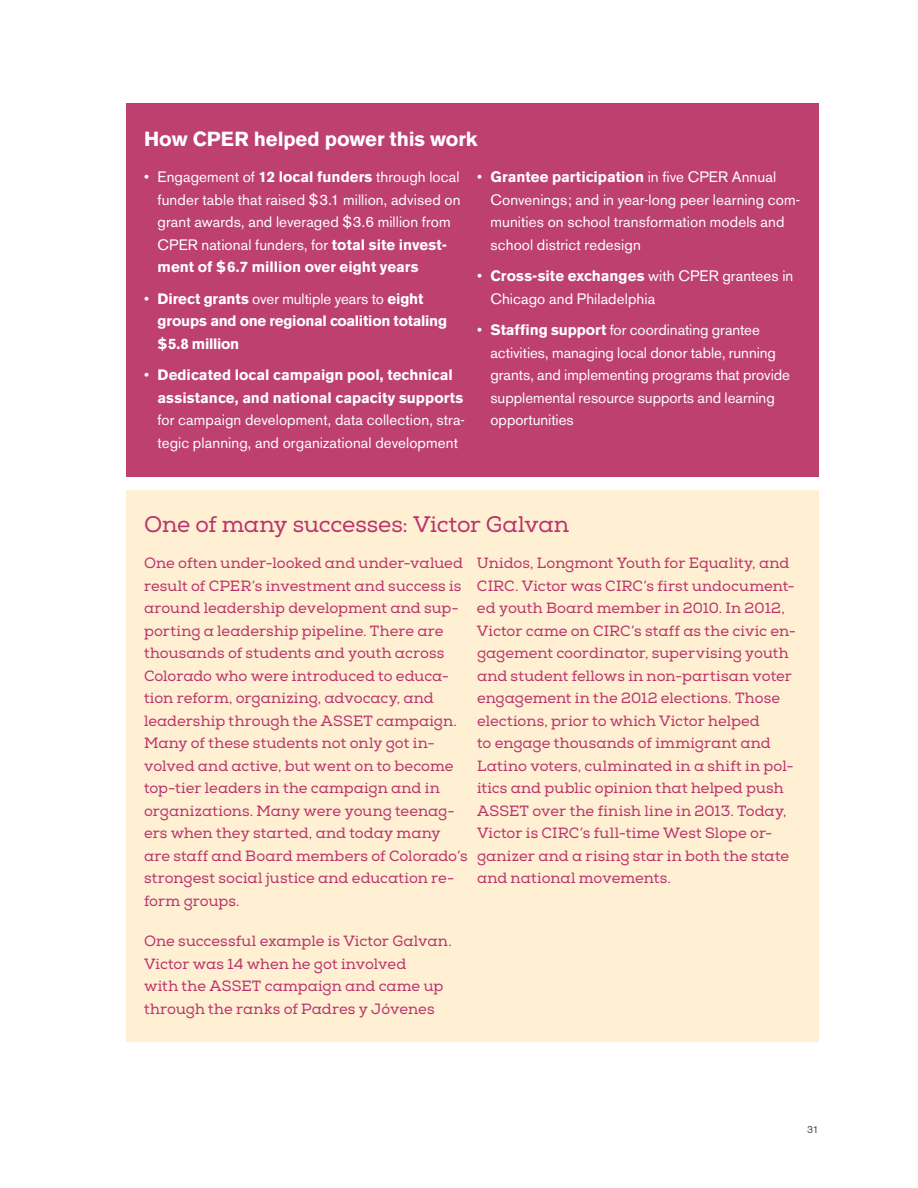
<style>
.page{position:relative;width:918px;height:1188px;background:#fff}
.page>*{position:absolute;margin:0;border:0;box-sizing:border-box;transform-origin:0 0}
.t1{font:22.5px "Nexa Slab";letter-spacing:-.01em;color:#ba336a}
.t2{font:700 20.25px "Akzidenz Grotesk BE";color:#fff}
.t3{font:15px/22.5px "Akzidenz Grotesk BE";letter-spacing:.005em;color:#fff}
.t4{font:700 15px/22.5px "Akzidenz Grotesk BE";letter-spacing:-.02em;color:#fff}
.t5{font:700 15px/22.5px "Akzidenz Grotesk BE";color:#fff}
.t6{font:14.85px/22.5px "Nexa Slab";color:#ba336a}
.t7{font:10.35px "Akzidenz Grotesk BQ";color:#445464}
.s1{font-weight:700}
.s2{font-weight:400}
</style>
<div class="page">
<div style="left:126px;top:104px;width:693px;height:373px;background:#bd406f"></div>
<div style="left:126px;top:490px;width:693px;height:552px;background:#ffefd3"></div>
<h2 class="t2" style="left:144px;top:127px;width:335px">How CPER helped power this work</h2>
<p class="t3" style="left:158px;top:166px;width:305px;text-indent:-14px">• Engagement of <span class="s1">12 local funders</span> through local funder table that raised $3.1 million, advised on grant awards, and leveraged $3.6 million from CPER national funders, for <span class="s1">total site invest&shy;ment of $6.7 million over eight years</span></p>
<p class="t4" style="left:158px;top:287px;width:291px;text-indent:-13px"><span class="s2">•</span> Direct grants <span class="s2">over multiple years to</span> eight groups and one regional coalition totaling $5.8 million</p>
<p class="t5" style="left:158px;top:364px;width:307px;text-indent:-14px"><span class="s2">•</span> Dedicated local campaign pool, technical assistance, and national capacity supports</p>
<p class="t3" style="left:158px;top:409px;width:309px">for campaign development, data collection, stra&shy;tegic planning, and organizational development</p>
<p class="t3" style="left:490px;top:166px;width:311px;text-indent:-14px">• <span class="s1">Grantee participation</span> in five CPER Annual Convenings; and in year-long peer learning com&shy;munities on school transformation models and school district redesign</p>
<p class="t3" style="left:490px;top:265px;width:304px;text-indent:-14px">• <span class="s1">Cross-site exchanges</span> with CPER grantees in<br>Chicago and Philadelphia</p>
<p class="t3" style="left:490px;top:319px;width:301px;text-indent:-14px">• <span class="s1">Staffing support</span> for coordinating grantee activities, managing local donor table, running grants, and implementing programs that provide supplemental resource supports and learning opportunities</p>
<h1 class="t1" style="left:144px;top:511px;width:427px">One of many successes: Victor Galvan</h1>
<p class="t6" style="left:144px;top:552px;width:325px">One often under-looked and under-valued result of CPER’s investment and success is around leadership development and sup&shy;porting a leadership pipeline. There are thousands of students and youth across Colorado who were introduced to educa&shy;tion reform, organizing, advocacy, and leadership through the ASSET campaign.<br>Many of these students not only got in&shy;volved and active, but went on to become top-tier leaders in the campaign and in organizations. Many were young teenag&shy;ers when they started, and today many are staff and Board members of Colorado’s strongest social justice and education re&shy;form groups.</p>
<p class="t6" style="left:144px;top:930px;width:309px">One successful example is Victor Galvan.<br>Victor was 14 when he got involved<br>with the ASSET campaign and came up through the ranks of Padres y Jóvenes</p>
<p class="t6" style="left:477px;top:552px;width:321px">Unidos, Longmont Youth for Equality, and CIRC. Victor was CIRC’s first undocument&shy;ed youth Board member in 2010. In 2012, Victor came on CIRC’s staff as the civic en&shy;gagement coordinator, supervising youth and student fellows in non-partisan voter engagement in the 2012 elections. Those elections, prior to which Victor helped<br>to engage thousands of immigrant and Latino voters, culminated in a shift in pol&shy;itics and public opinion that helped push ASSET over the finish line in 2013. Today, Victor is CIRC’s full-time West Slope or&shy;ganizer and a rising star in both the state and national movements.</p>
<p class="t7" style="left:807px;top:1124px;width:13px">31</p>
</div>
